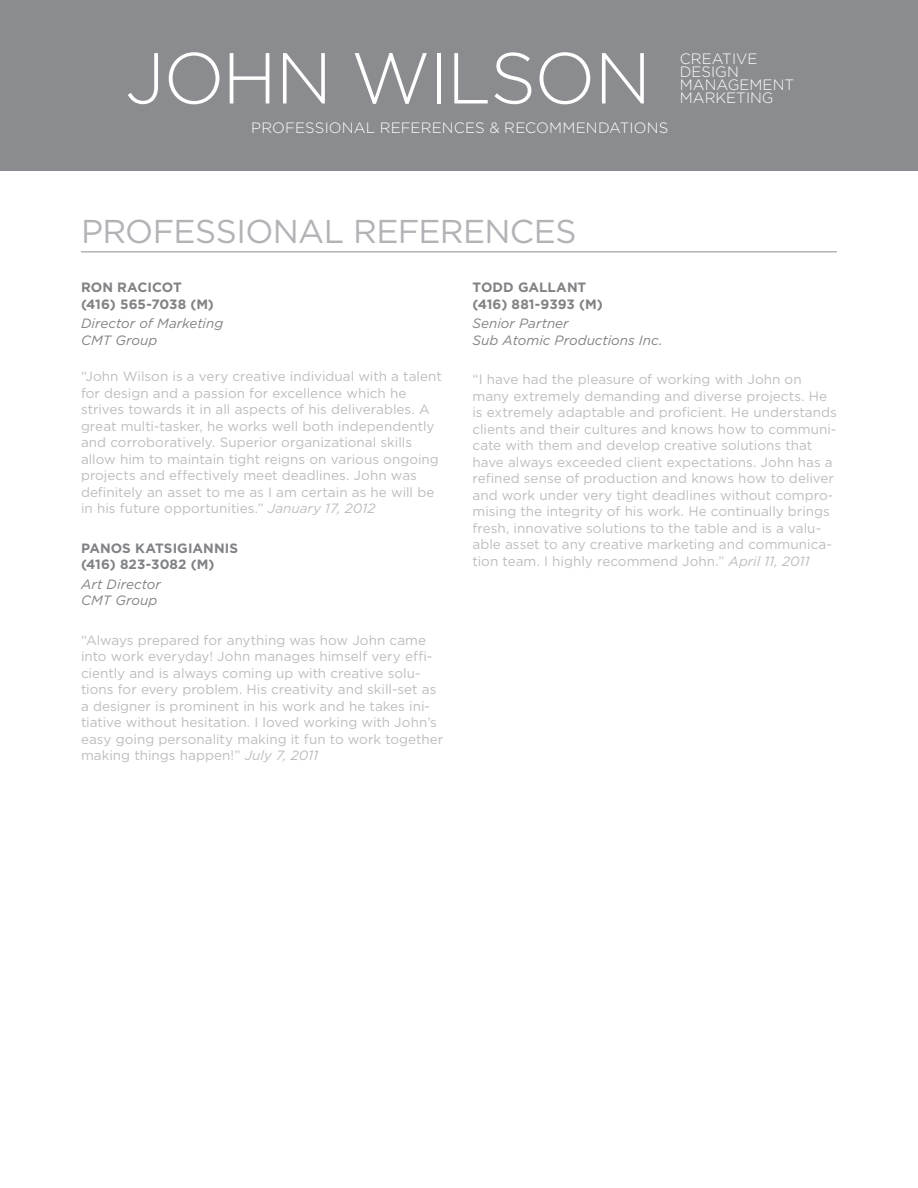
<style>
.page{position:relative;width:918px;height:1188px;background:#fff}
.page>*{position:absolute;margin:0;border:0;box-sizing:border-box;transform-origin:0 0}
.t1{font:300 72px "Gotham";letter-spacing:-.02em;color:#fff}
.t2{font:33px "Gotham";letter-spacing:-.02em;color:#b2b3b7}
.t3{font:300 15px/13.2px "Gotham";color:#fff}
.t4{font:13.5px/16.5px "Gotham";color:#bcbdc0}
.t5{font:700 13.5px/16.5px "Gotham";letter-spacing:.005em;color:#808285}
.t6{font:italic 13.5px/16.5px "Gotham";color:#808285}
.s1{font-style:italic}
</style>
<div class="page">
<hr style="left:81px;top:251px;width:756px;height:2px;background:#b2b3b7">
<div style="left:0;top:0;width:918px;height:171px;background:#8a8c8f"></div>
<p class="t1" style="left:125px;top:39px;width:528px">JOHN WILSON</p>
<p class="t3" style="left:251px;top:121px;width:419px">PROFESSIONAL REFERENCES &amp; RECOMMENDATIONS</p>
<p class="t3" style="left:680px;top:52px;width:116px">CREATIVE<br>DESIGN<br>MANAGEMENT</p>
<p class="t3" style="left:680px;top:91px;width:95px">MARKETING</p>
<p class="t2" style="left:81px;top:213px;width:497px">PROFESSIONAL REFERENCES</p>
<p class="t5" style="left:81px;top:279px;width:134px">RON RACICOT (416) 565-7038 (M)</p>
<p class="t6" style="left:81px;top:315px;width:144px">Director of Marketing<br>CMT Group</p>
<p class="t4" style="left:81px;top:368px;width:362px">“John Wilson is a very creative individual with a talent for design and a passion for excellence which he strives towards it in all aspects of his deliverables. A great multi-tasker, he works well both independently and corroboratively. Superior organizational skills allow him to maintain tight reigns on various ongoing projects and effectively meet deadlines. John was definitely an asset to me as I am certain as he will be in his future opportunities.” <span class="s1">January 17, 2012</span></p>
<p class="t5" style="left:81px;top:539px;width:159px">PANOS KATSIGIANNIS (416) 823-3082 (M)</p>
<p class="t6" style="left:81px;top:576px;width:81px">Art Director<br>CMT Group</p>
<p class="t4" style="left:81px;top:632px;width:364px">“Always prepared for anything was how John came into work everyday! John manages himself very effi&shy;ciently and is always coming up with creative solu&shy;tions for every problem. His creativity and skill-set as a designer is prominent in his work and he takes ini&shy;tiative without hesitation. I loved working with John’s easy going personality making it fun to work together making things happen!” <span class="s1">July 7, 2011</span></p>
<p class="t5" style="left:472px;top:279px;width:132px">TODD GALLANT (416) 881-9393 (M)</p>
<p class="t6" style="left:472px;top:315px;width:191px">Senior Partner<br>Sub Atomic Productions Inc.</p>
<p class="t4" style="left:472px;top:371px;width:366px">“I have had the pleasure of working with John on many extremely demanding and diverse projects. He is extremely adaptable and proficient. He understands clients and their cultures and knows how to communi&shy;cate with them and develop creative solutions that have always exceeded client expectations. John has a refined sense of production and knows how to deliver and work under very tight deadlines without compro&shy;mising the integrity of his work. He continually brings fresh, innovative solutions to the table and is a valu&shy;able asset to any creative marketing and communica&shy;tion team. I highly recommend John.” <span class="s1">April 11, 2011</span></p>
</div>
